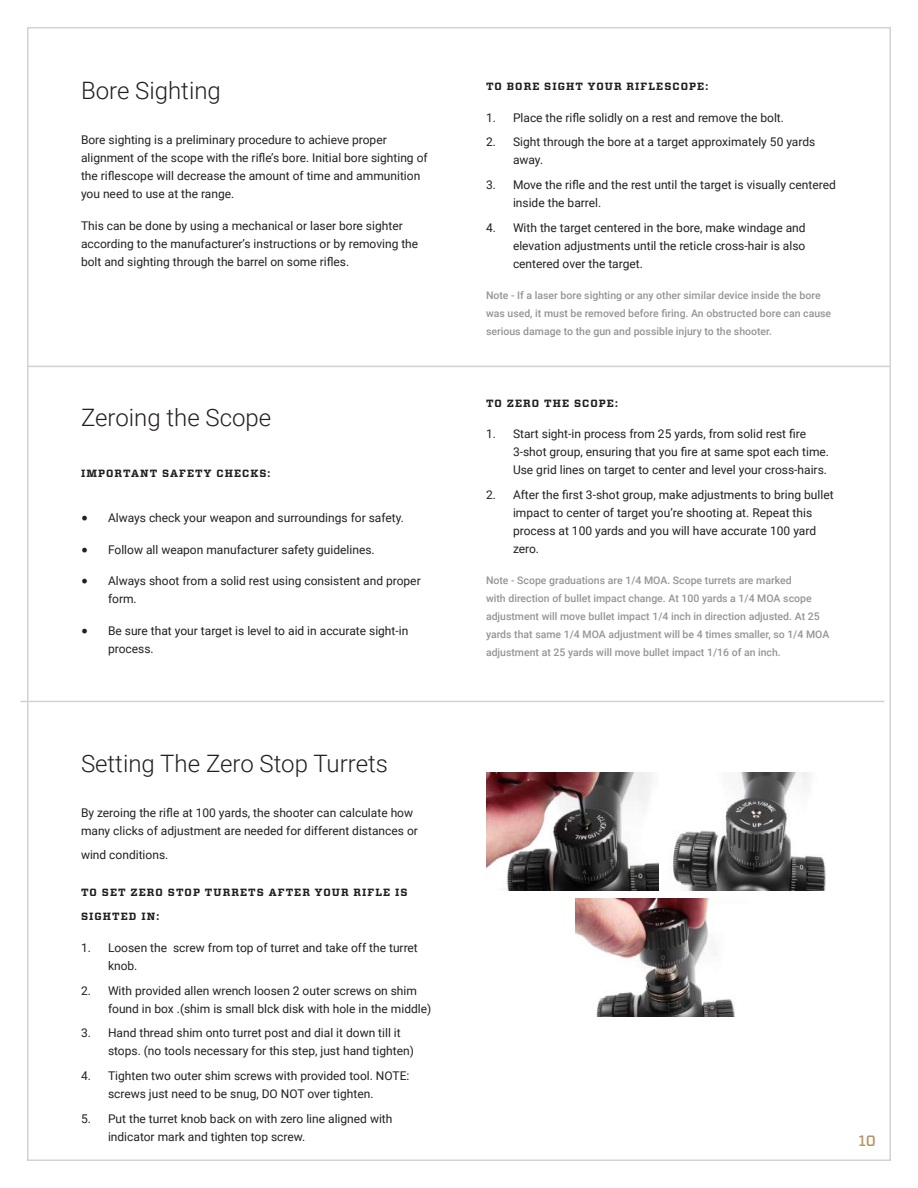
<style>
.page{position:relative;width:918px;height:1188px;background:#fff}
.page>*{position:absolute;margin:0;border:0;box-sizing:border-box;transform-origin:0 0}
.t1{font:300 24px "Roboto";color:#231f20}
.t2{font:500 15px "Vitesse";color:#b6925f}
.t3{font:12px/18px "Roboto";color:#231f20}
.t4{font:500 10.5px/18px "Roboto";color:#939598}
.t5{font:700 10.5px "Vitesse";letter-spacing:.1em;color:#231f20}
.s1{font-family:"Minion Pro";font-size:18px}
</style>
<div class="page">
<hr style="left:27px;top:366px;width:864px;height:1px;background:#d1d2d4">
<hr style="left:21px;top:701px;width:864px;height:1px;background:#d1d2d4">
<img style="left:486px;top:772px;width:173px;height:118px">
<img style="left:671px;top:772px;width:155px;height:118px">
<img style="left:575px;top:898px;width:160px;height:119px">
<h1 class="t1" style="left:81px;top:74px;width:141px">Bore Sighting</h1>
<p class="t3" style="left:81px;top:130px;width:348px">Bore sighting is a preliminary procedure to achieve proper alignment of the scope with the rifle’s bore. Initial bore sighting of the riflescope will decrease the amount of time and ammunition you need to use at the range.</p>
<p class="t3" style="left:81px;top:216px;width:339px">This can be done by using a mechanical or laser bore sighter according to the manufacturer’s instructions or by removing the bolt and sighting through the barrel on some rifles.</p>
<h1 class="t1" style="left:81px;top:401px;width:192px">Zeroing the Scope</h1>
<p class="t5" style="left:81px;top:466px;width:191px">IMPORTANT SAFETY CHECKS:</p>
<p class="t3" style="left:81px;top:508px;width:324px"><span class="s1">•</span> Always check your weapon and surroundings for safety.</p>
<p class="t3" style="left:81px;top:540px;width:295px"><span class="s1">•</span> Follow all weapon manufacturer safety guidelines.</p>
<p class="t3" style="left:108px;top:571px;width:314px;text-indent:-27px"><span class="s1">•</span> Always shoot from a solid rest using consistent and proper form.</p>
<p class="t3" style="left:108px;top:621px;width:302px;text-indent:-27px"><span class="s1">•</span> Be sure that your target is level to aid in accurate sight-in process.</p>
<h1 class="t1" style="left:81px;top:746px;width:309px">Setting The Zero Stop Turrets</h1>
<p class="t3" style="left:81px;top:803px;width:338px">By zeroing the rifle at 100 yards, the shooter can calculate how many clicks of adjustment are needed for different distances or</p>
<p class="t3" style="left:81px;top:845px;width:89px">wind conditions.</p>
<p class="t5" style="left:81px;top:886px;width:328px">TO SET ZERO STOP TURRETS AFTER YOUR RIFLE IS</p>
<p class="t5" style="left:81px;top:910px;width:80px">SIGHTED IN:</p>
<p class="t3" style="left:108px;top:938px;width:311px;text-indent:-27px">1. Loosen the screw from top of turret and take off the turret knob.</p>
<p class="t3" style="left:108px;top:981px;width:325px;text-indent:-27px">2. With provided allen wrench loosen 2 outer screws on shim found in box .(shim is small blck disk with hole in the middle)</p>
<p class="t3" style="left:108px;top:1024px;width:307px;text-indent:-27px">3. Hand thread shim onto turret post and dial it down till it stops. (no tools necessary for this step, just hand tighten)</p>
<p class="t3" style="left:108px;top:1066px;width:303px;text-indent:-27px">4. Tighten two outer shim screws with provided tool. NOTE: screws just need to be snug, DO NOT over tighten.</p>
<p class="t3" style="left:108px;top:1109px;width:286px;text-indent:-27px">5. Put the turret knob back on with zero line aligned with indicator mark and tighten top screw.</p>
<p class="t5" style="left:486px;top:79px;width:224px">TO BORE SIGHT YOUR RIFLESCOPE:</p>
<p class="t3" style="left:486px;top:108px;width:300px">1. Place the rifle solidly on a rest and remove the bolt.</p>
<p class="t3" style="left:513px;top:133px;width:304px;text-indent:-27px">2. Sight through the bore at a target approximately 50 yards away.</p>
<p class="t3" style="left:513px;top:175px;width:324px;text-indent:-27px">3. Move the rifle and the rest until the target is visually centered inside the barrel.</p>
<p class="t3" style="left:513px;top:218px;width:294px;text-align:justify;text-indent:-27px">4. With the target centered in the bore, make windage and elevation adjustments until the reticle cross-hair is also centered over the target.</p>
<p class="t4" style="left:486px;top:286px;width:347px">Note - If a laser bore sighting or any other similar device inside the bore was used, it must be removed before firing. An obstructed bore can cause serious damage to the gun and possible injury to the shooter.</p>
<p class="t5" style="left:486px;top:396px;width:133px">TO ZERO THE SCOPE:</p>
<p class="t3" style="left:513px;top:424px;width:318px;text-indent:-27px">1. Start sight-in process from 25 yards, from solid rest fire<br>3-shot group, ensuring that you fire at same spot each time.<br>Use grid lines on target to center and level your cross-hairs.</p>
<p class="t3" style="left:513px;top:485px;width:322px;text-indent:-27px">2. After the first 3-shot group, make adjustments to bring bullet impact to center of target you’re shooting at. Repeat this process at 100 yards and you will have accurate 100 yard zero.</p>
<p class="t4" style="left:486px;top:571px;width:345px">Note - Scope graduations are 1/4 MOA. Scope turrets are marked<br>with direction of bullet impact change. At 100 yards a 1/4 MOA scope adjustment will move bullet impact 1/4 inch in direction adjusted. At 25 yards that same 1/4 MOA adjustment will be 4 times smaller, so 1/4 MOA adjustment at 25 yards will move bullet impact 1/16 of an inch.</p>
<p class="t2" style="left:859px;top:1131px;width:19px">10</p>
</div>
